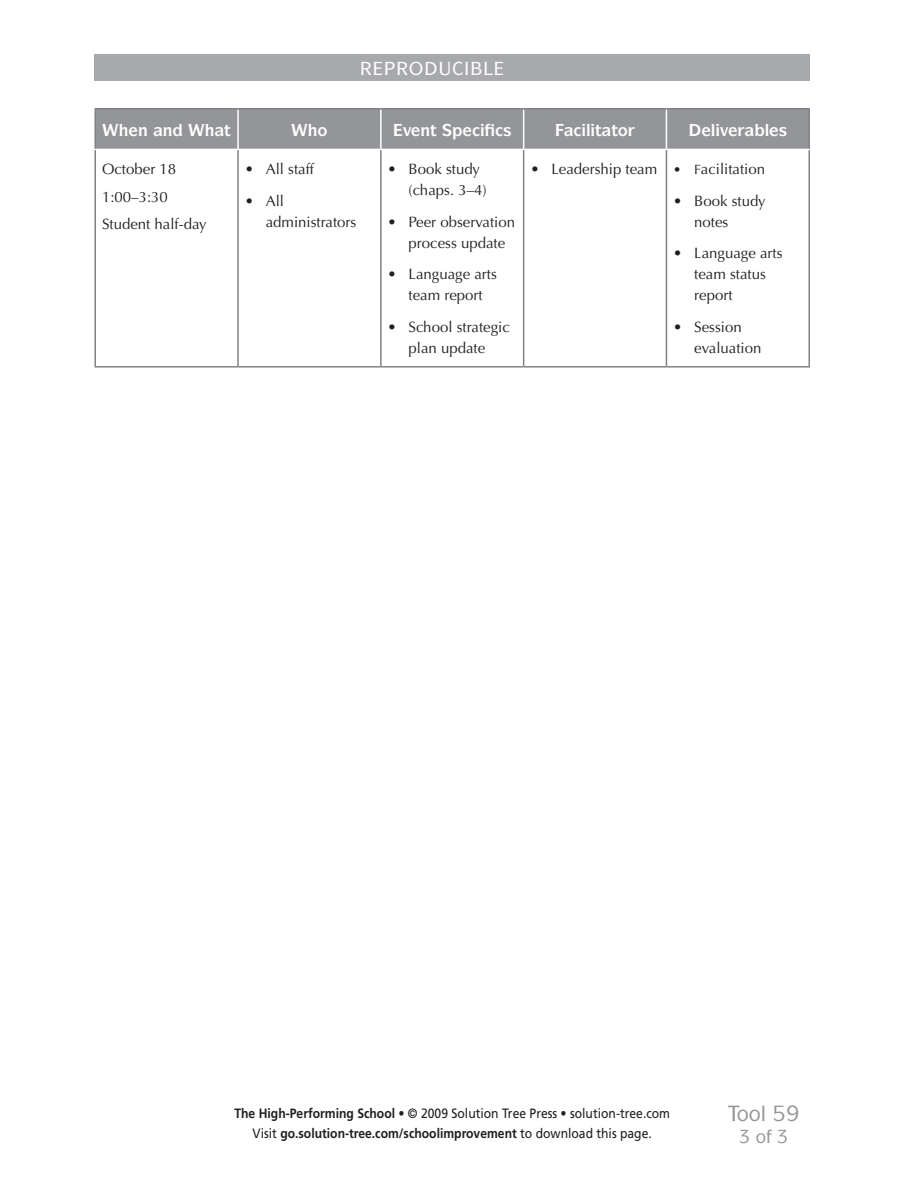
<style>
.page{position:relative;width:918px;height:1188px;background:#fff}
.page>*{position:absolute;margin:0;border:0;box-sizing:border-box;transform-origin:0 0}
.Tool_Number_footer{font:500 21px "Itc Symbol";color:#939598}
.of___new{font:500 18px "Itc Symbol";color:#939598}
.Table_Heading_1{font:700 16.5px "Itc Symbol";color:#fff}
.Table_Body_Text_Roma{font:15px/21px "Optima LT Std";color:#231f20}
.t1{font:13.5px/19.5px "Frutiger LT Std";color:#231f20;text-align:center;scale:.9 1}
.s1{font-size:13.5px}
.s2{font-weight:700}
</style>
<div class="page">
<div style="left:94px;top:54px;width:716px;height:27px;background:#a8a9ad"></div>
<hr style="left:94px;top:150px;width:2px;height:216px;background:#808285">
<hr style="left:237px;top:150px;width:2px;height:216px;background:#808285">
<hr style="left:94px;top:366px;width:145px;height:2px;background:#808285">
<hr style="left:380px;top:150px;width:2px;height:216px;background:#808285">
<hr style="left:523px;top:150px;width:1px;height:216px;background:#808285">
<hr style="left:666px;top:150px;width:1px;height:216px;background:#808285">
<hr style="left:808px;top:150px;width:2px;height:216px;background:#808285">
<hr style="left:239px;top:366px;width:142px;height:2px;background:#808285">
<hr style="left:381px;top:366px;width:143px;height:2px;background:#808285">
<hr style="left:524px;top:366px;width:142px;height:2px;background:#808285">
<hr style="left:666px;top:366px;width:144px;height:2px;background:#808285">
<hr style="left:94px;top:108px;width:144px;height:2px;background:#808285">
<hr style="left:94px;top:109px;width:2px;height:40px;background:#808285">
<hr style="left:238px;top:108px;width:143px;height:2px;background:#808285">
<hr style="left:381px;top:108px;width:143px;height:2px;background:#808285">
<hr style="left:524px;top:108px;width:142px;height:2px;background:#808285">
<hr style="left:666px;top:108px;width:144px;height:2px;background:#808285">
<hr style="left:808px;top:109px;width:2px;height:40px;background:#808285">
<div style="left:95px;top:109px;width:714px;height:40px;background:#939598"></div>
<p class="Table_Body_Text_Roma" style="left:102px;top:159px;width:76px">October 18</p>
<p class="Table_Body_Text_Roma" style="left:102px;top:186px;width:67px">1:00–3:30</p>
<p class="Table_Body_Text_Roma" style="left:102px;top:214px;width:106px">Student half-day</p>
<p class="Table_Body_Text_Roma" style="left:245px;top:159px;width:71px">• All staff</p>
<p class="Table_Body_Text_Roma" style="left:266px;top:190px;width:92px;text-indent:-21px">• All administrators</p>
<p class="Table_Heading_1" style="left:403px;top:119px;width:35px">❖ ■▼</p>
<p class="Table_Heading_1" style="left:586px;top:119px;width:43px">●▼ ▼□</p>
<p class="Table_Body_Text_Roma" style="left:409px;top:159px;width:80px;text-indent:-21px">• Book study (chaps. 3–4)</p>
<p class="Table_Body_Text_Roma" style="left:409px;top:211px;width:108px;text-indent:-21px">• Peer observation process update</p>
<p class="Table_Body_Text_Roma" style="left:388px;top:264px;width:111px;text-align:center">• Language arts team report</p>
<p class="Table_Body_Text_Roma" style="left:388px;top:317px;width:124px;text-align:center">• School strategic plan update</p>
<p class="Table_Body_Text_Roma" style="left:530px;top:159px;width:128px">• Leadership team</p>
<p class="Table_Body_Text_Roma" style="left:673px;top:159px;width:93px"><span class="s1">• F</span>acilitation</p>
<p class="Table_Body_Text_Roma" style="left:694px;top:190px;width:73px;text-indent:-21px">• Book study notes</p>
<p class="Table_Body_Text_Roma" style="left:694px;top:243px;width:90px;text-indent:-21px">• Language arts team status report</p>
<p class="Table_Body_Text_Roma" style="left:694px;top:317px;width:69px;text-indent:-21px">• Session evaluation</p>
<p class="t1" style="left:234px;top:1104px;width:485px"><span class="s2">The High-Performing School •</span> © 2009 Solution Tree Press • solution-tree.com<br>Visit <span class="s2">go.solution-tree.com/schoolimprovement</span> to download this page.</p>
<p class="Tool_Number_footer" style="left:737px;top:1100px;width:31px">□□●</p>
<p class="of___new" style="left:739px;top:1125px;width:51px">✓ □ ✓</p>
</div>
